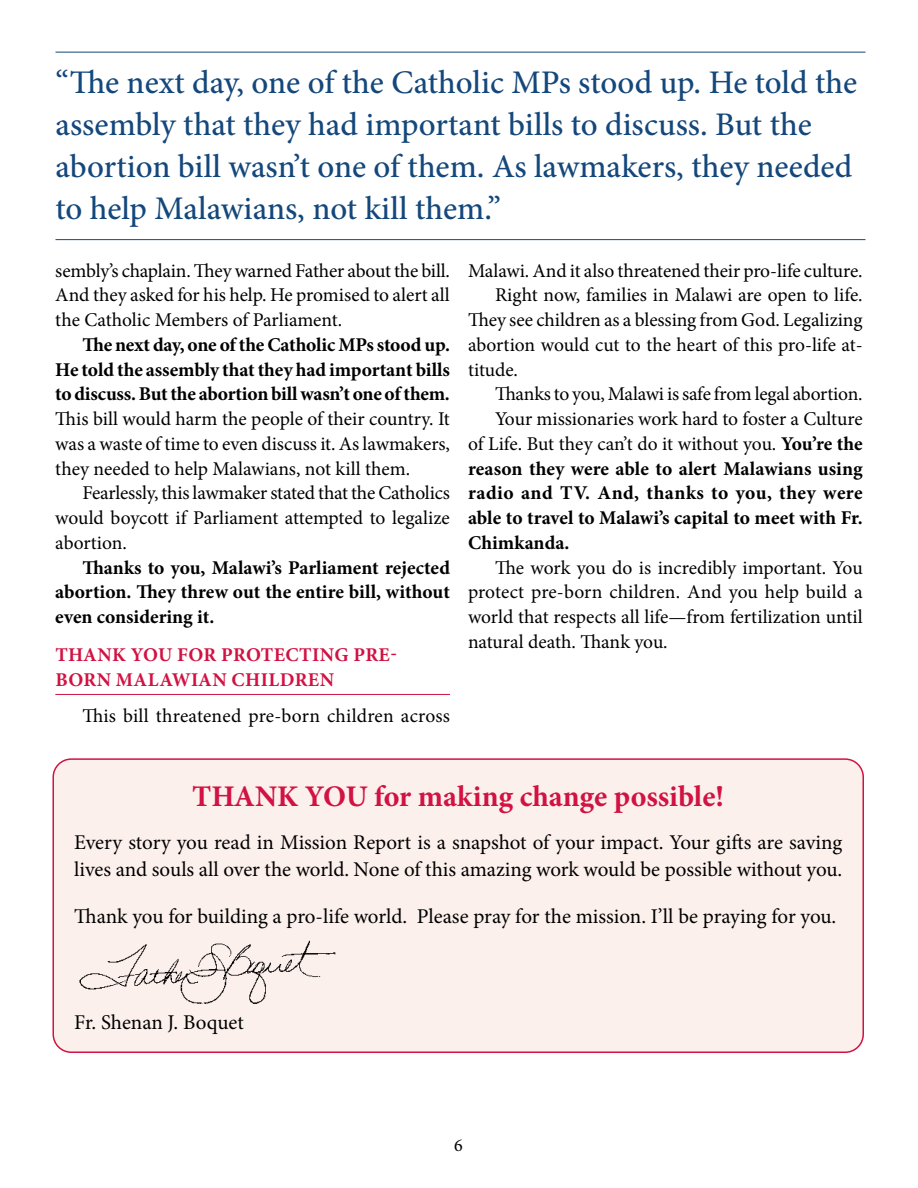
<style>
.page{position:relative;width:918px;height:1188px;background:#fff}
.page>*{position:absolute;margin:0;border:0;box-sizing:border-box;transform-origin:0 0}
.t1{font:500 33px/42px "Minion Pro";letter-spacing:-.005em;color:#14477b}
.t2{font:700 30px "Minion Pro";color:#d11242}
.t3{font:21px/27px "Minion Pro";letter-spacing:-.005em;color:#000}
.t4{font:19.5px/24.8px "Minion Pro";letter-spacing:-.005em;color:#000;text-align:justify}
.t5{font:700 19.5px/24.8px "Minion Pro";color:#000;text-align:justify}
.t6{font:700 19.5px/24.8px "Minion Pro";letter-spacing:.02em;color:#d11242}
.t7{font:700 19.5px "Minion Pro";letter-spacing:.025em;color:#000}
.t8{font:18px "Minion Pro";color:#000}
.s1{font-weight:700}
</style>
<div class="page">
<hr style="left:55px;top:694px;width:395px;height:1px;background:#d11242">
<hr style="left:56px;top:52px;width:810px;height:1px;background:#14477b">
<hr style="left:56px;top:239px;width:810px;height:1px;background:#14477b">
<div style="left:53px;top:759px;width:810px;height:293px;background:#fcf0ec;border-radius:18px"></div>
<img style="left:79px;top:940px;width:257px;height:64px">
<div style="left:53px;top:758px;width:811px;height:295px;border:2px solid #d11242;border-radius:18px"></div>
<h1 class="t1" style="left:56px;top:64px;width:803px">“The next day, one of the Catholic MPs stood up. He told the assembly that they had important bills to discuss. But the abortion bill wasn’t one of them. As lawmakers, they needed to help Malawians, not kill them.”</h1>
<p class="t4" style="left:55px;top:260px;width:396px">sembly’s chaplain. They warned Father about the bill.<br>And they asked for his help. He promised to alert all the Catholic Members of Parliament.</p>
<p class="t5" style="left:55px;top:334px;width:396px;text-indent:27px">The next day, one of the Catholic MPs stood up.<br>He told the assembly that they had important bills to discuss. But the abortion bill wasn’t one of them.</p>
<p class="t4" style="left:55px;top:408px;width:396px">This bill would harm the people of their country. It was a waste of time to even discuss it. As lawmakers, they needed to help Malawians, not kill them.</p>
<p class="t4" style="left:55px;top:483px;width:396px;text-indent:27px">Fearlessly, this lawmaker stated that the Catholics would boycott if Parliament attempted to legalize abortion.</p>
<p class="t5" style="left:55px;top:557px;width:396px;text-indent:27px">Thanks to you, Malawi’s Parliament rejected abortion. They threw out the entire bill, without even considering it.</p>
<p class="t6" style="left:55px;top:645px;width:343px">THANK YOU FOR PROTECTING PRE-<br>BORN MALAWIAN CHILDREN</p>
<p class="t4" style="left:82px;top:705px;width:369px">This bill threatened pre-born children across</p>
<p class="t4" style="left:468px;top:260px;width:396px">Malawi. And it also threatened their pro-life culture.</p>
<p class="t4" style="left:495px;top:285px;width:369px">Right now, families in Malawi are open to life.</p>
<p class="t4" style="left:468px;top:309px;width:396px">They see children as a blessing from God. Legalizing</p>
<p class="t4" style="left:468px;top:334px;width:396px">abortion would cut to the heart of this pro-life at-</p>
<p class="t4" style="left:468px;top:359px;width:52px">titude.</p>
<p class="t4" style="left:495px;top:384px;width:369px">Thanks to you, Malawi is safe from legal abortion.</p>
<p class="t4" style="left:495px;top:408px;width:369px">Your missionaries work hard to foster a Culture</p>
<p class="t4" style="left:468px;top:433px;width:396px">of Life. But they can’t do it without you. <span class="s1">You’re the</span></p>
<p class="t5" style="left:468px;top:458px;width:396px">reason they were able to alert Malawians using</p>
<p class="t7" style="left:468px;top:486px;width:396px">radio and TV. And, thanks to you, they were</p>
<p class="t5" style="left:468px;top:507px;width:396px">able to travel to Malawi’s capital to meet with Fr.</p>
<p class="t5" style="left:468px;top:532px;width:103px">Chimkanda.</p>
<p class="t4" style="left:468px;top:557px;width:396px;text-indent:27px">The work you do is incredibly important. You protect pre-born children. And you help build a world that respects all life—from fertilization until natural death. Thank you.</p>
<h2 class="t2" style="left:192px;top:785px;width:533px">THANK YOU for making change possible!</h2>
<p class="t3" style="left:74px;top:831px;width:770px">Every story you read in Mission Report is a snapshot of your impact. Your gifts are saving lives and souls all over the world. None of this amazing work would be possible without you.</p>
<p class="t3" style="left:74px;top:905px;width:764px">Thank you for building a pro-life world. Please pray for the mission. I’ll be praying for you.</p>
<p class="t3" style="left:74px;top:1011px;width:171px">Fr. Shenan J. Boquet</p>
<p class="t8" style="left:454px;top:1138px;width:10px">6</p>
</div>
